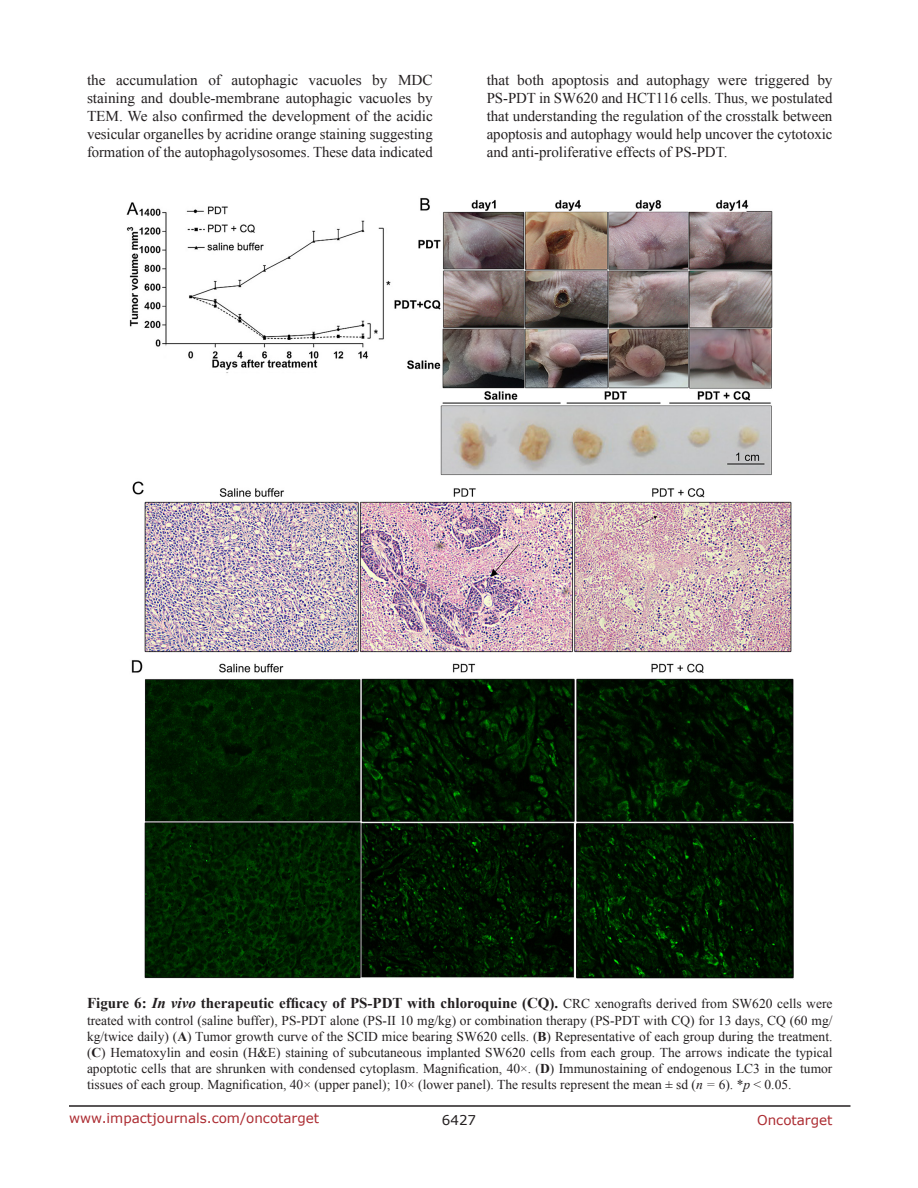
<style>
.page{position:relative;width:918px;height:1188px;background:#fff}
.page>*{position:absolute;margin:0;border:0;box-sizing:border-box;transform-origin:0 0}
.BodyText{font:15px/18px "Times New Roman";letter-spacing:-.005em;color:#231f20;text-align:justify}
.FigureText{font:700 15px "Times New Roman";color:#231f20}
.FigureText-2{font:13.5px/16.2px "Times New Roman";color:#231f20;text-align:justify}
.t1{font:13.5px "Verdana";color:#ac2b31}
.t2{font:13.5px "Verdana";color:#231f20}
.s1{font-style:italic}
.s2{font-weight:400;font-size:13.5px}
.s3{font-weight:700}
</style>
<div class="page">
<hr style="left:69px;top:1105px;width:781px;height:2px;background:#231f20">
<img style="left:126px;top:198px;width:667px;height:781px">
<p class="BodyText" style="left:87px;top:71px;width:347px">the accumulation of autophagic vacuoles by MDC staining and double-membrane autophagic vacuoles by TEM. We also confirmed the development of the acidic vesicular organelles by acridine orange staining suggesting formation of the autophagolysosomes. These data indicated</p>
<p class="BodyText" style="left:487px;top:71px;width:347px">that both apoptosis and autophagy were triggered by PS-PDT in SW620 and HCT116 cells. Thus, we postulated that understanding the regulation of the crosstalk between apoptosis and autophagy would help uncover the cytotoxic and anti-proliferative effects of PS-PDT.</p>
<p class="FigureText" style="left:87px;top:993px;width:747px">Figure 6: <span class="s1">In vivo</span> therapeutic efficacy of PS-PDT with chloroquine (CQ). <span class="s2">CRC xenografts derived from SW620 cells were</span></p>
<p class="FigureText-2" style="left:87px;top:1012px;width:747px">treated with control (saline buffer), PS-PDT alone (PS-II 10 mg/kg) or combination therapy (PS-PDT with CQ) for 13 days, CQ (60 mg/ kg/twice daily) (<span class="s3">A</span>) Tumor growth curve of the SCID mice bearing SW620 cells. (<span class="s3">B</span>) Representative of each group during the treatment. (<span class="s3">C</span>) Hematoxylin and eosin (H&amp;E) staining of subcutaneous implanted SW620 cells from each group. The arrows indicate the typical apoptotic cells that are shrunken with condensed cytoplasm. Magnification, 40×. (<span class="s3">D</span>) Immunostaining of endogenous LC3 in the tumor tissues of each group. Magnification, 40× (upper panel); 10× (lower panel). The results represent the mean ± sd (<span class="s1">n =</span> 6). *<span class="s1">p</span> &lt; 0.05.</p>
<p class="t1" style="left:69px;top:1109px;width:252px">www.impactjournals.com/oncotarget</p>
<p class="t2" style="left:442px;top:1111px;width:36px">6427</p>
<p class="t1" style="left:757px;top:1111px;width:77px">Oncotarget</p>
</div>
